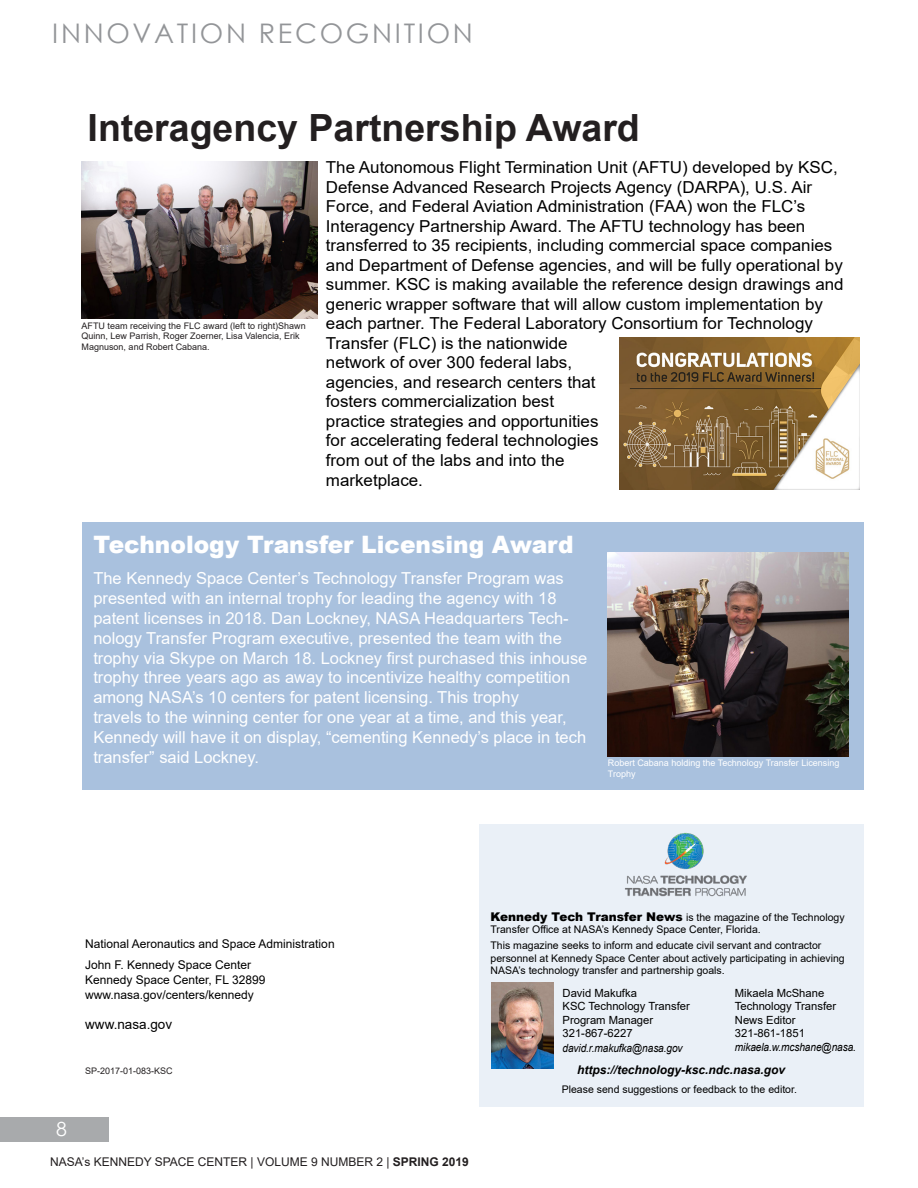
<style>
.page{position:relative;width:918px;height:1188px;background:#fff}
.page>*{position:absolute;margin:0;border:0;box-sizing:border-box;transform-origin:0 0}
.Para{font:700 37.5px "Arial";color:#231f20}
.t1{font:27px "Century Gothic";letter-spacing:.1em;color:#939598}
.t2{font:900 24px "Arial";color:#fff}
.t3{font:19.5px "Century Gothic";color:#fff}
.t4{font:16.5px "Arial";color:#000}
.t5{font:16.5px/19.8px "Arial";color:#fff}
.t6{font:13.5px "Arial";color:#000}
.t7{font:12px "Arial";color:#000}
.Para-2{font:12px "Arial";color:#231f20}
.t8{font:italic 700 12px "Arial";color:#000}
.t9{font:11.25px/13.5px "Arial";color:#000}
.t10{font:italic 11.25px/13.5px "Arial";letter-spacing:-.01em;color:#000;scale:.9 1}
.t11{font:10.5px/12.6px "Arial";color:#000}
.Para-3{font:9px/10.5px "Arial";color:#231f20}
.Para-4{font:9px/10.5px "Arial";color:#fff}
.s1{font-weight:700}
.s2{font-weight:900;font-size:12px}
.s3{font-style:normal}
</style>
<div class="page">
<div style="left:0;top:1117px;width:108px;height:24px;background:#a8aaac"></div>
<div style="left:479px;top:824px;width:385px;height:283px;background:#eaf0f7"></div>
<div style="left:82px;top:522px;width:782px;height:268px;background:#a9c1de"></div>
<img style="left:492px;top:983px;width:62px;height:85px">
<img style="left:625px;top:832px;width:122px;height:65px">
<img style="left:608px;top:552px;width:241px;height:205px">
<img style="left:620px;top:337px;width:239px;height:152px">
<img style="left:82px;top:161px;width:236px;height:158px">
<p class="t1" style="left:52px;top:14px;width:422px">INNOVATION RECOGNITION</p>
<p class="Para" style="left:88px;top:101px;width:554px">Interagency Partnership Award</p>
<p class="Para-3" style="left:82px;top:320px;width:226px">AFTU team receiving the FLC award (left to right)Shawn<br>Quinn, Lew Parrish, Roger Zoerner, Lisa Valencia, Erik<br>Magnuson, and Robert Cabana.</p>
<p class="t4" style="left:326px;top:156px;width:513px">The Autonomous Flight Termination Unit (AFTU) developed by KSC,</p>
<p class="t4" style="left:326px;top:176px;width:488px">Defense Advanced Research Projects Agency (DARPA), U.S. Air</p>
<p class="t4" style="left:326px;top:195px;width:481px">Force, and Federal Aviation Administration (FAA) won the FLC’s</p>
<p class="t4" style="left:326px;top:215px;width:481px">Interagency Partnership Award. The AFTU technology has been</p>
<p class="t4" style="left:326px;top:234px;width:508px">transferred to 35 recipients, including commercial space companies</p>
<p class="t4" style="left:326px;top:254px;width:518px">and Department of Defense agencies, and will be fully operational by</p>
<p class="t4" style="left:326px;top:273px;width:519px">summer. KSC is making available the reference design drawings and</p>
<p class="t4" style="left:326px;top:293px;width:499px">generic wrapper software that will allow custom implementation by</p>
<p class="t4" style="left:326px;top:312px;width:489px">each partner. The Federal Laboratory Consortium for Technology</p>
<p class="t4" style="left:326px;top:332px;width:243px">Transfer (FLC) is the nationwide</p>
<p class="t4" style="left:326px;top:351px;width:248px">network of over 300 federal labs,</p>
<p class="t4" style="left:326px;top:371px;width:271px">agencies, and research centers that</p>
<p class="t4" style="left:326px;top:390px;width:230px">fosters commercialization best</p>
<p class="t4" style="left:326px;top:410px;width:274px">practice strategies and opportunities</p>
<p class="t4" style="left:326px;top:429px;width:274px">for accelerating federal technologies</p>
<p class="t4" style="left:326px;top:449px;width:240px">from out of the labs and into the</p>
<p class="t4" style="left:326px;top:469px;width:99px">marketplace.</p>
<p class="t2" style="left:93px;top:527px;width:482px">Technology Transfer Licensing Award</p>
<p class="t5" style="left:93px;top:569px;width:472px">The Kennedy Space Center’s Technology Transfer Program was</p>
<p class="t5" style="left:93px;top:588px;width:465px">presented with an internal trophy for leading the agency with 18</p>
<p class="t5" style="left:93px;top:608px;width:477px">patent licenses in 2018. Dan Lockney, NASA Headquarters Tech&shy;nology Transfer Program executive, presented the team with the</p>
<p class="t5" style="left:93px;top:648px;width:496px">trophy via Skype on March 18. Lockney first purchased this inhouse</p>
<p class="t5" style="left:93px;top:668px;width:478px">trophy three years ago as away to incentivize healthy competition</p>
<p class="t5" style="left:93px;top:687px;width:427px">among NASA’s 10 centers for patent licensing. This trophy</p>
<p class="t5" style="left:93px;top:707px;width:475px">travels to the winning center for one year at a time, and this year,</p>
<p class="t5" style="left:93px;top:727px;width:494px">Kennedy will have it on display, “cementing Kennedy’s place in tech</p>
<p class="t5" style="left:93px;top:747px;width:167px">transfer” said Lockney.</p>
<p class="Para-4" style="left:608px;top:758px;width:233px">Robert Cabana holding the Technology Transfer Licensing<br>Trophy</p>
<p class="t3" style="left:56px;top:1115px;width:12px">8</p>
<p class="t7" style="left:85px;top:936px;width:251px">National Aeronautics and Space Administration</p>
<p class="t7" style="left:85px;top:957px;width:168px">John F. Kennedy Space Center</p>
<p class="t7" style="left:85px;top:972px;width:182px">Kennedy Space Center, FL 32899</p>
<p class="t7" style="left:85px;top:987px;width:170px">www.nasa.gov/centers/kennedy</p>
<p class="t6" style="left:85px;top:1015px;width:89px">www.nasa.gov</p>
<p class="Para-3" style="left:85px;top:1066px;width:89px">SP-2017-01-083-KSC</p>
<p class="Para-2" style="left:50px;top:1153px;width:420px">NASA’s KENNEDY SPACE CENTER | VOLUME 9 NUMBER 2 | <span class="s1">SPRING 2019</span></p>
<p class="t11" style="left:491px;top:911px;width:356px"><span class="s2">Kennedy Tech Transfer News</span> is the magazine of the Technology<br>Transfer Office at NASA’s Kennedy Space Center, Florida.</p>
<p class="t11" style="left:491px;top:939px;width:356px">This magazine seeks to inform and educate civil servant and contractor personnel at Kennedy Space Center about actively participating in achieving<br>NASA’s technology transfer and partnership goals.</p>
<p class="t9" style="left:563px;top:986px;width:76px">David Makufka</p>
<p class="t9" style="left:563px;top:1000px;width:129px">KSC Technology Transfer</p>
<p class="t9" style="left:563px;top:1013px;width:92px">Program Manager</p>
<p class="t9" style="left:563px;top:1027px;width:72px">321-867-6227</p>
<p class="t10" style="left:563px;top:1041px;width:135px">david.r.makufka@nasa.gov</p>
<p class="t9" style="left:735px;top:986px;width:91px">Mikaela McShane</p>
<p class="t9" style="left:735px;top:1000px;width:103px">Technology Transfer<br>News Editor</p>
<p class="t10" style="left:735px;top:1027px;width:136px"><span class="s3">321-861-1851 </span>mikaela.w.mcshane@nasa.</p>
<p class="t8" style="left:577px;top:1062px;width:210px">https://technology-ksc.ndc.nasa.gov</p>
<p class="t11" style="left:562px;top:1083px;width:237px">Please send suggestions or feedback to the editor.</p>
</div>
